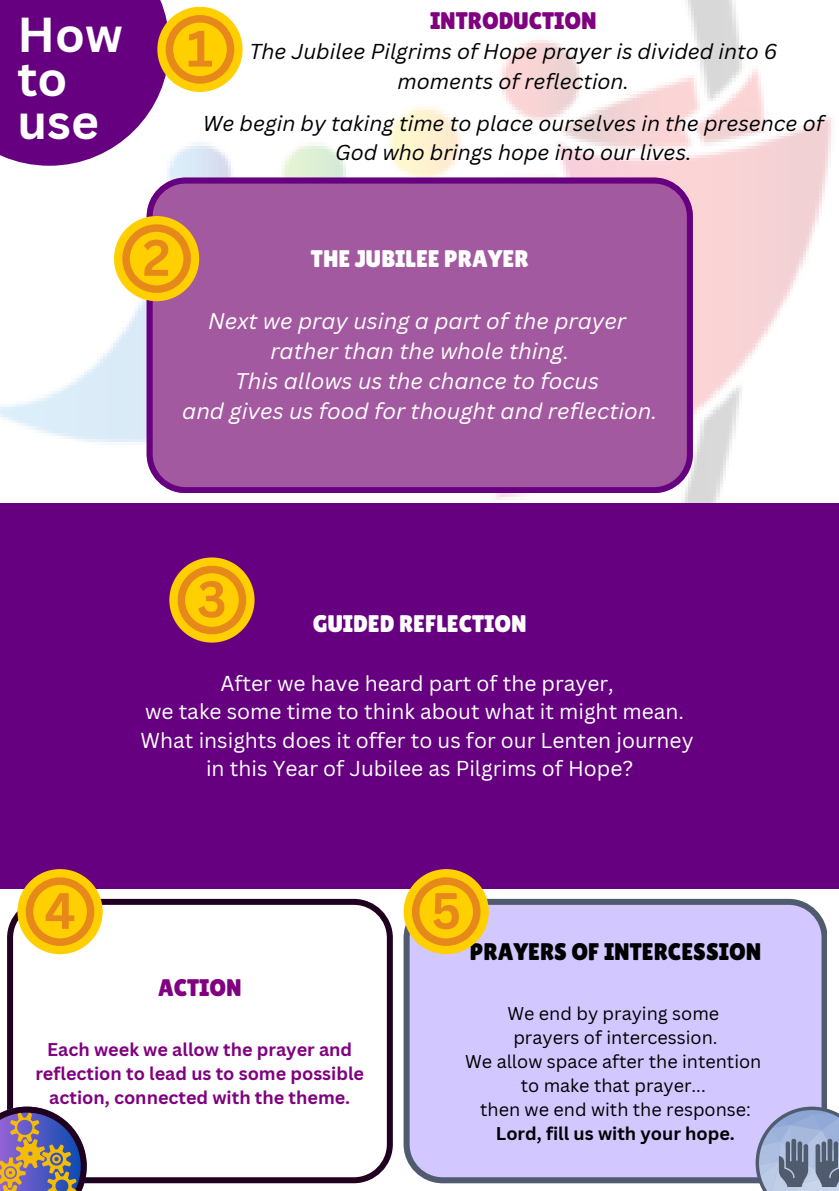
<style>
.page{position:relative;width:839px;height:1191px;background:#fff}
.page>*{position:absolute;margin:0;border:0;box-sizing:border-box;transform-origin:0 0}
.t1{font:700 50px "Canva Sans";color:#e7891a}
.t2{font:700 47.8px/43.6px "Canva Sans";color:#fff}
.t3{font:24px "Lilita One";color:#fff}
.t4{font:24px "Lilita One";color:#000}
.t5{font:24px "Lilita One";color:#800080}
.t6{font:italic 22px/30px "Canva Sans";color:#fff;text-align:center}
.t7{font:21px/28.4px "Canva Sans";color:#fff;text-align:center}
.t8{font:italic 21px/29.2px "Canva Sans";color:#000;text-align:center}
.t9{font:18px "Canva Sans";color:#000}
.t10{font:700 18px/24px "Canva Sans";color:#800080;text-align:center}
.t11{font:700 18px "Canva Sans";color:#000}
</style>
<div class="page">
<img style="left:0;top:0;width:831px;height:503px">
<div style="left:0;top:0;width:169px;height:166px;background:#660080"></div>
<div style="left:147px;top:178px;width:545px;height:315px;background:#a359a0"></div>
<div style="left:0;top:503px;width:838px;height:386px;background:#660080"></div>
<svg style="left:7px;top:899px;width:386px;height:284px"></svg>
<svg style="left:403px;top:899px;width:423px;height:284px;background:#cac0f6"></svg>
<svg style="left:755px;top:1107px;width:83px;height:84px;background:#909dbc"></svg>
<svg style="left:0;top:1107px;width:87px;height:84px;background:#887986"></svg>
<div style="left:157px;top:7px;width:85px;height:85px;background:#ffcf00;border-radius:50%"></div>
<svg style="left:166px;top:15px;width:68px;height:69px"></svg>
<div style="left:114px;top:216px;width:85px;height:85px;background:#ffcf00;border-radius:50%"></div>
<svg style="left:122px;top:224px;width:69px;height:69px"></svg>
<div style="left:169px;top:557px;width:85px;height:86px;background:#ffcf00;border-radius:50%"></div>
<svg style="left:178px;top:566px;width:68px;height:68px"></svg>
<div style="left:17px;top:869px;width:86px;height:85px;background:#ffcf00;border-radius:50%"></div>
<svg style="left:26px;top:877px;width:68px;height:69px"></svg>
<div style="left:403px;top:869px;width:86px;height:85px;background:#ffcf00;border-radius:50%"></div>
<svg style="left:412px;top:877px;width:68px;height:69px"></svg>
<h2 class="t2" style="left:17px;top:12px;width:107px">How to use</h2>
<h2 class="t5" style="left:430px;top:6px;width:168px">INTRODUCTION</h2>
<h2 class="t8" style="left:249px;top:37px;width:529px">The Jubilee Pilgrims of Hope prayer is divided into 6 moments of reflection.</h2>
<h5 class="t8" style="left:203px;top:108px;width:622px">We begin by taking time to place ourselves in the presence of<br>God who brings hope into our lives.</h5>
<p class="t1" style="left:187px;top:13px;width:28px">1</p>
<p class="t1" style="left:143px;top:222px;width:29px">2</p>
<p class="t3" style="left:311px;top:245px;width:219px">THE JUBILEE PRAYER</p>
<h1 class="t6" style="left:182px;top:305px;width:476px">Next we pray using a part of the prayer rather than the whole thing.<br>This allows us the chance to focus<br>and gives us food for thought and reflection.</h1>
<p class="t1" style="left:197px;top:564px;width:31px">3</p>
<p class="t3" style="left:313px;top:610px;width:215px">GUIDED REFLECTION</p>
<h4 class="t7" style="left:141px;top:668px;width:554px">After we have heard part of the prayer,<br>we take some time to think about what it might mean.<br>What insights does it offer to us for our Lenten journey in this Year of Jubilee as Pilgrims of Hope?</h4>
<p class="t1" style="left:44px;top:875px;width:33px">4</p>
<p class="t1" style="left:431px;top:875px;width:32px">5</p>
<h4 class="t5" style="left:158px;top:974px;width:85px">ACTION</h4>
<h3 class="t4" style="left:470px;top:938px;width:293px">PRAYERS OF INTERCESSION</h3>
<h2 class="t10" style="left:35px;top:1037px;width:330px">Each week we allow the prayer and reflection to lead us to some possible action, connected with the theme.</h2>
<p class="t9" style="left:507px;top:1001px;width:213px">We end by praying some</p>
<h2 class="t9" style="left:513px;top:1025px;width:206px">prayers of intercession.</h2>
<h4 class="t9" style="left:465px;top:1049px;width:298px">We allow space after the intention</h4>
<p class="t9" style="left:521px;top:1073px;width:186px">to make that prayer...</p>
<p class="t9" style="left:480px;top:1097px;width:272px">then we end with the response:</p>
<p class="t11" style="left:496px;top:1121px;width:240px">Lord, fill us with your hope.</p>
</div>
